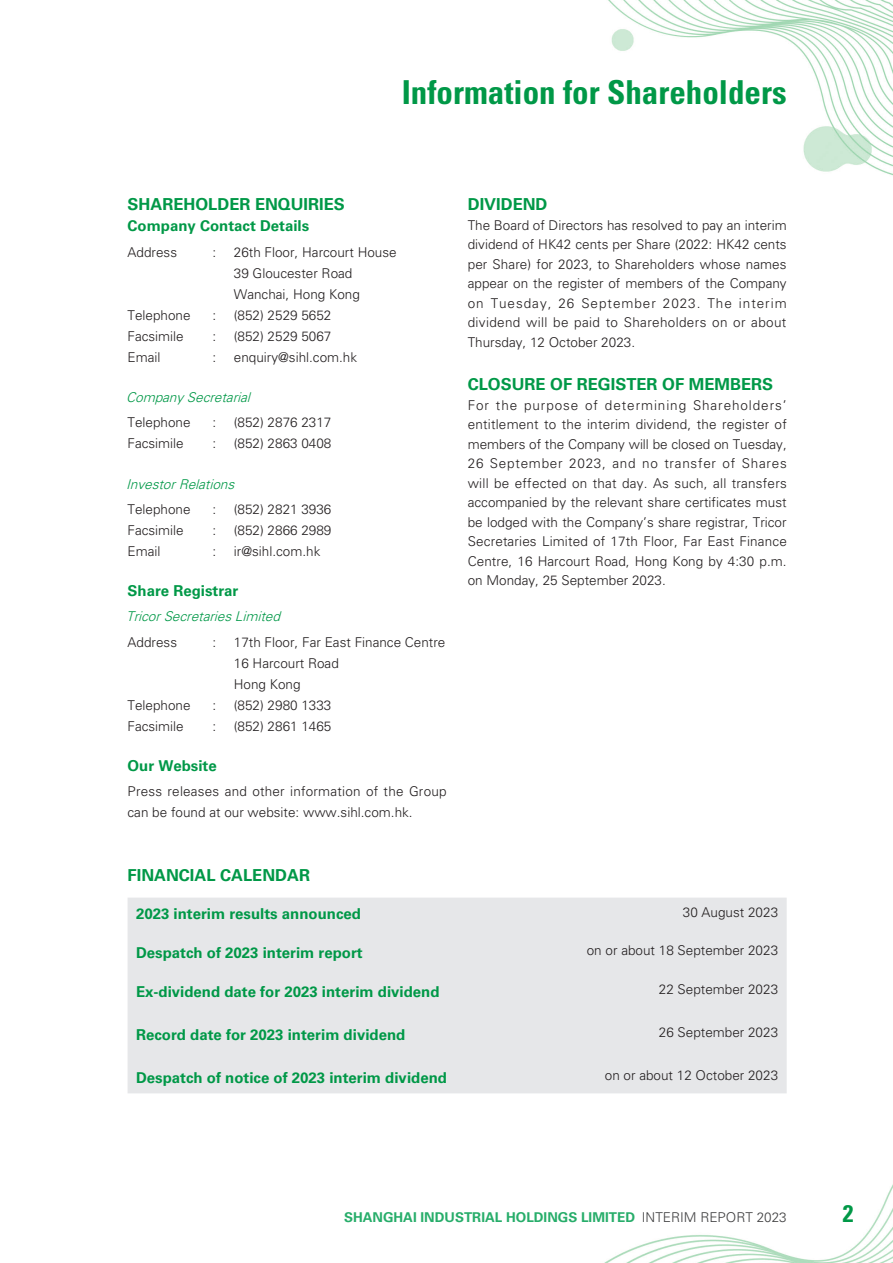
<style>
.page{position:relative;width:893px;height:1263px;background:#fff}
.page>*{position:absolute;margin:0;border:0;box-sizing:border-box;transform-origin:0 0}
.t1{font:700 condensed 33px "Univers LT Std";color:#009847}
.t2{font:700 condensed 24px "Univers LT Std";color:#009847}
.t3{font:700 16.5px "Univers LT Std";color:#009847}
.t4{font:700 15px "Univers LT Std";color:#009847}
.t5{font:300 13.5px/19.5px "Univers LT Std";color:#231f20}
.t6{font:300 13.5px/19.5px "Univers LT Std";letter-spacing:.025em;color:#231f20}
.t7{font:italic 300 13.5px "Univers LT Std";color:#009847}
.t8{font:300 13.5px "Univers LT Std";letter-spacing:.07em;color:#231f20}
.t9{font:700 13.5px "Univers LT Std";color:#27ad6a}
.t10{font:300 13.5px "Univers LT Std";letter-spacing:.055em;color:#231f20}
.t11{font:300 13.5px "Univers LT Std";color:#3e3e3f}
</style>
<div class="page">
<img style="left:127px;top:0;width:766px;height:1263px">
<div style="left:128px;top:897px;width:659px;height:196px;background:#e6e7e9"></div>
<h1 class="t1" style="left:402px;top:72px;width:386px">Information for Shareholders</h1>
<p class="t3" style="left:128px;top:195px;width:219px">SHAREHOLDER ENQUIRIES</p>
<p class="t4" style="left:128px;top:217px;width:183px">Company Contact Details</p>
<p class="t5" style="left:234px;top:242px;width:164px">26th Floor, Harcourt House</p>
<p class="t5" style="left:128px;top:242px;width:51px">Address</p>
<p class="t5" style="left:213px;top:242px;width:5px">:</p>
<p class="t5" style="left:128px;top:305px;width:65px">Telephone</p>
<p class="t5" style="left:128px;top:326px;width:58px">Facsimile</p>
<p class="t5" style="left:213px;top:305px;width:5px">:</p>
<p class="t5" style="left:213px;top:326px;width:5px">:</p>
<p class="t5" style="left:234px;top:263px;width:128px;line-height:21px">39 Gloucester Road<br>Wanchai, Hong Kong )852( 2529 5652</p>
<p class="t5" style="left:234px;top:326px;width:99px">)852( 2529 5067</p>
<p class="t5" style="left:234px;top:347px;width:125px">enquiry@sihl.com.hk</p>
<p class="t5" style="left:128px;top:347px;width:34px">Email</p>
<p class="t7" style="left:126px;top:389px;width:130px">Company Secretarial</p>
<p class="t5" style="left:234px;top:413px;width:99px">)852( 2876 2317</p>
<p class="t5" style="left:213px;top:347px;width:5px">:</p>
<p class="t5" style="left:128px;top:413px;width:65px">Telephone</p>
<p class="t5" style="left:213px;top:413px;width:5px">:</p>
<p class="t5" style="left:128px;top:434px;width:58px">Facsimile</p>
<p class="t7" style="left:126px;top:476px;width:114px">Investor Relations</p>
<p class="t5" style="left:234px;top:499px;width:99px">)852( 2821 3936</p>
<p class="t5" style="left:234px;top:434px;width:99px">)852( 2863 0408</p>
<p class="t5" style="left:213px;top:434px;width:5px">:</p>
<p class="t5" style="left:128px;top:499px;width:65px">Telephone</p>
<p class="t5" style="left:213px;top:499px;width:5px">:</p>
<p class="t5" style="left:128px;top:520px;width:58px">Facsimile</p>
<p class="t5" style="left:213px;top:520px;width:5px">:</p>
<p class="t5" style="left:234px;top:520px;width:99px">)852( 2866 2989</p>
<p class="t5" style="left:234px;top:541px;width:88px">@i r sihl.com.hk</p>
<p class="t5" style="left:128px;top:541px;width:34px">Email</p>
<p class="t4" style="left:128px;top:582px;width:112px">Share Registrar</p>
<p class="t7" style="left:126px;top:608px;width:160px">Tricor Secretaries Limited</p>
<p class="t5" style="left:234px;top:632px;width:213px">17th Floor, Far East Finance Centre</p>
<p class="t5" style="left:213px;top:541px;width:5px">:</p>
<p class="t5" style="left:128px;top:632px;width:51px">Address</p>
<p class="t5" style="left:213px;top:632px;width:5px">:</p>
<p class="t5" style="left:128px;top:695px;width:65px">Telephone</p>
<p class="t5" style="left:213px;top:695px;width:5px">:</p>
<p class="t5" style="left:234px;top:652px;width:107px;line-height:21px">16 Harcourt Road<br>Hong Kong<br>)852( 2980 1333</p>
<p class="t5" style="left:128px;top:716px;width:58px">Facsimile</p>
<p class="t4" style="left:128px;top:757px;width:91px">Our Website</p>
<p class="t5" style="left:128px;top:781px;width:321px;line-height:21px">Press releases and other information of the Group can be found at our website: www.sihl.com.hk.</p>
<p class="t5" style="left:234px;top:716px;width:99px">)852( 2861 1465</p>
<p class="t5" style="left:213px;top:716px;width:5px">:</p>
<p class="t3" style="left:128px;top:865px;width:184px">FINANCIAL CALENDAR</p>
<p class="t4" style="left:136px;top:905px;width:227px">2023 interim results announced</p>
<p class="t4" style="left:136px;top:944px;width:228px">Despatch of 2023 interim report</p>
<p class="t4" style="left:136px;top:983px;width:305px">Ex-dividend date for 2023 interim dividend</p>
<p class="t4" style="left:136px;top:1026px;width:271px">Record date for 2023 interim dividend</p>
<p class="t4" style="left:136px;top:1069px;width:312px">Despatch of notice of 2023 interim dividend</p>
<p class="t3" style="left:468px;top:195px;width:81px">DIVIDEND</p>
<p class="t5" style="left:468px;top:215px;width:320px;text-align:right">The Board of Directors has resolved to pay an interim dividend of HK42 cents per Share (2022: HK42 cents per Share) for 2023, to Shareholders whose names appear on the register of members of the Company interim</p>
<p class="t8" style="left:581px;top:295px;width:76px">September</p>
<p class="t8" style="left:491px;top:295px;width:62px">Tuesday,</p>
<p class="t5" style="left:707px;top:293px;width:26px">The</p>
<p class="t5" style="left:558px;top:293px;width:17px">26</p>
<p class="t5" style="left:663px;top:293px;width:39px">2023.</p>
<p class="t6" style="left:468px;top:293px;width:320px">on<br>dividend will be paid to Shareholders on or about<br>Thursday, 12 October 2023.</p>
<p class="t3" style="left:468px;top:375px;width:307px">CLOSURE OF REGISTER OF MEMBERS</p>
<p class="t8" style="left:693px;top:397px;width:95px">Shareholders‘</p>
<p class="t5" style="left:585px;top:395px;width:14px">of</p>
<p class="t5" style="left:468px;top:395px;width:23px">For</p>
<p class="t5" style="left:468px;top:415px;width:321px">entitlement to the interim dividend, the register of</p>
<p class="t5" style="left:468px;top:434px;width:320px">members of the Company will be closed on Tuesday,</p>
<p class="t5" style="left:742px;top:454px;width:46px">Shares</p>
<p class="t5" style="left:496px;top:395px;width:23px">the</p>
<p class="t8" style="left:605px;top:397px;width:83px">determining</p>
<p class="t8" style="left:524px;top:397px;width:56px">purpose</p>
<p class="t10" style="left:490px;top:455px;width:74px">September</p>
<p class="t10" style="left:664px;top:455px;width:53px">transfer</p>
<p class="t5" style="left:723px;top:454px;width:14px">of</p>
<p class="t5" style="left:612px;top:454px;width:25px">and</p>
<p class="t5" style="left:468px;top:454px;width:321px">26<br>will be effected on that day. As such, all transfers accompanied by the relevant share certificates must be lodged with the Company s’ share registrar, Tricor Secretaries Limited of 17th Floor, Far East Finance Centre, 16 Harcourt Road, Hong Kong by 4:30 m. p . on Monday, 25 September 2023.</p>
<p class="t5" style="left:569px;top:454px;width:38px">2023,</p>
<p class="t5" style="left:642px;top:454px;width:17px">no</p>
<p class="t5" style="left:683px;top:902px;width:97px">30 August 2023</p>
<p class="t5" style="left:587px;top:941px;width:193px">on or about 18 September 2023</p>
<p class="t5" style="left:659px;top:980px;width:121px">22 September 2023</p>
<p class="t5" style="left:659px;top:1023px;width:121px">26 September 2023</p>
<p class="t5" style="left:605px;top:1066px;width:175px">on or about 12 October 2023</p>
<p class="t9" style="left:344px;top:1209px;width:293px">SHANGHAI INDUSTRIAL HOLDINGS LIMITED</p>
<p class="t11" style="left:642px;top:1208px;width:146px">INTERIM REPORT 2023</p>
<h2 class="t2" style="left:843px;top:1198px;width:12px">2</h2>
</div>
